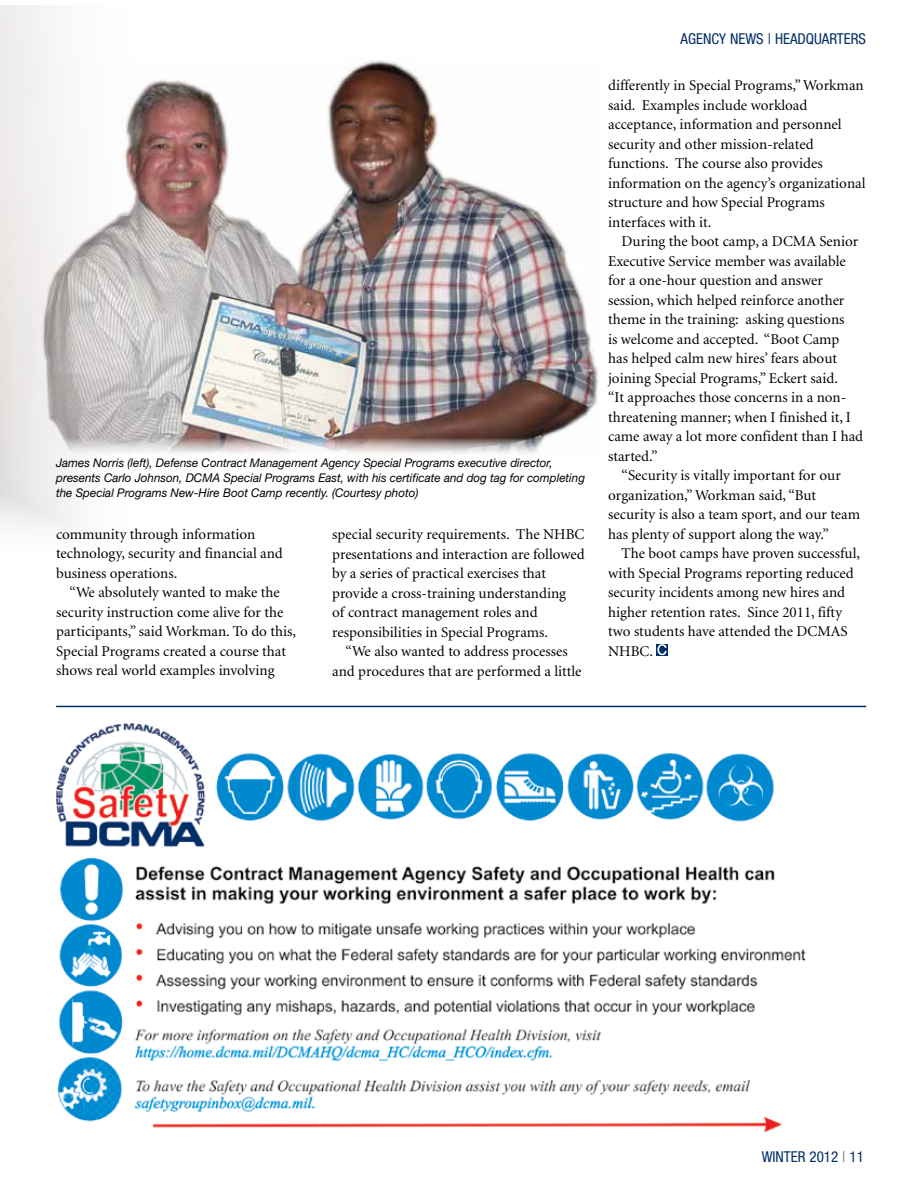
<style>
.page{position:relative;width:918px;height:1188px;background:#fff}
.page>*{position:absolute;margin:0;border:0;box-sizing:border-box;transform-origin:0 0}
.body_copy{font:15px/19.5px "Minion";color:#000}
.t1{font:condensed 15px "Helvetica Neue";color:#002f67}
.body_copy-2{font:italic 12px/15px "Helvetica Neue";color:#000}
.s1{color:#77787b}
</style>
<div class="page">
<img style="left:143px;top:60px;width:456px;height:394px">
<img style="left:0;top:5px;width:143px;height:522px">
<div style="left:656px;top:644px;width:12px;height:12px;background:#002f67"></div>
<svg style="left:657px;top:644px;width:10px;height:11px"></svg>
<img style="left:56px;top:723px;width:750px;height:409px">
<hr style="left:56px;top:706px;width:810px;height:1px;background:#002f67">
<p class="body_copy-2" style="left:56px;top:455px;width:530px">James Norris (left), Defense Contract Management Agency Special Programs executive director, presents Carlo Johnson, DCMA Special Programs East, with his certificate and dog tag for completing the Special Programs New-Hire Boot Camp recently. (Courtesy photo)</p>
<p class="body_copy" style="left:56px;top:525px;width:228px">community through information technology, security and financial and business operations.</p>
<p class="body_copy" style="left:56px;top:583px;width:241px;text-indent:14px">“We absolutely wanted to make the security instruction come alive for the participants,” said Workman. To do this, Special Programs created a course that shows real world examples involving</p>
<p class="body_copy" style="left:332px;top:525px;width:254px">special security requirements. The NHBC presentations and interaction are followed by a series of practical exercises that provide a cross-training understanding<br>of contract management roles and responsibilities in Special Programs.</p>
<p class="body_copy" style="left:332px;top:642px;width:251px;text-align:center">“We also wanted to address processes<br>and procedures that are performed a little</p>
<p class="t1" style="left:681px;top:30px;width:187px">AGENCY NEWS | HEADQUARTERS</p>
<p class="body_copy" style="left:608px;top:76px;width:259px">differently in Special Programs,” Workman said. Examples include workload acceptance, information and personnel security and other mission-related functions. The course also provides information on the agency’s organizational structure and how Special Programs interfaces with it.</p>
<p class="body_copy" style="left:608px;top:232px;width:257px;text-indent:14px">During the boot camp, a DCMA Senior Executive Service member was available for a one-hour question and answer session, which helped reinforce another theme in the training: asking questions<br>is welcome and accepted. “Boot Camp<br>has helped calm new hires’ fears about joining Special Programs,” Eckert said.<br>“It approaches those concerns in a non&shy;threatening manner; when I finished it, I came away a lot more confident than I had started.”</p>
<p class="body_copy" style="left:608px;top:466px;width:254px;text-indent:14px">“Security is vitally important for our organization,” Workman said, “But security is also a team sport, and our team has plenty of support along the way.”</p>
<p class="body_copy" style="left:608px;top:544px;width:253px;text-indent:14px">The boot camps have proven successful, with Special Programs reporting reduced security incidents among new hires and higher retention rates. Since 2011, fifty two students have attended the DCMAS NHBC.</p>
<p class="t1" style="left:762px;top:1148px;width:104px">WINTER 2012 <span class="s1">|</span> 11</p>
</div>
